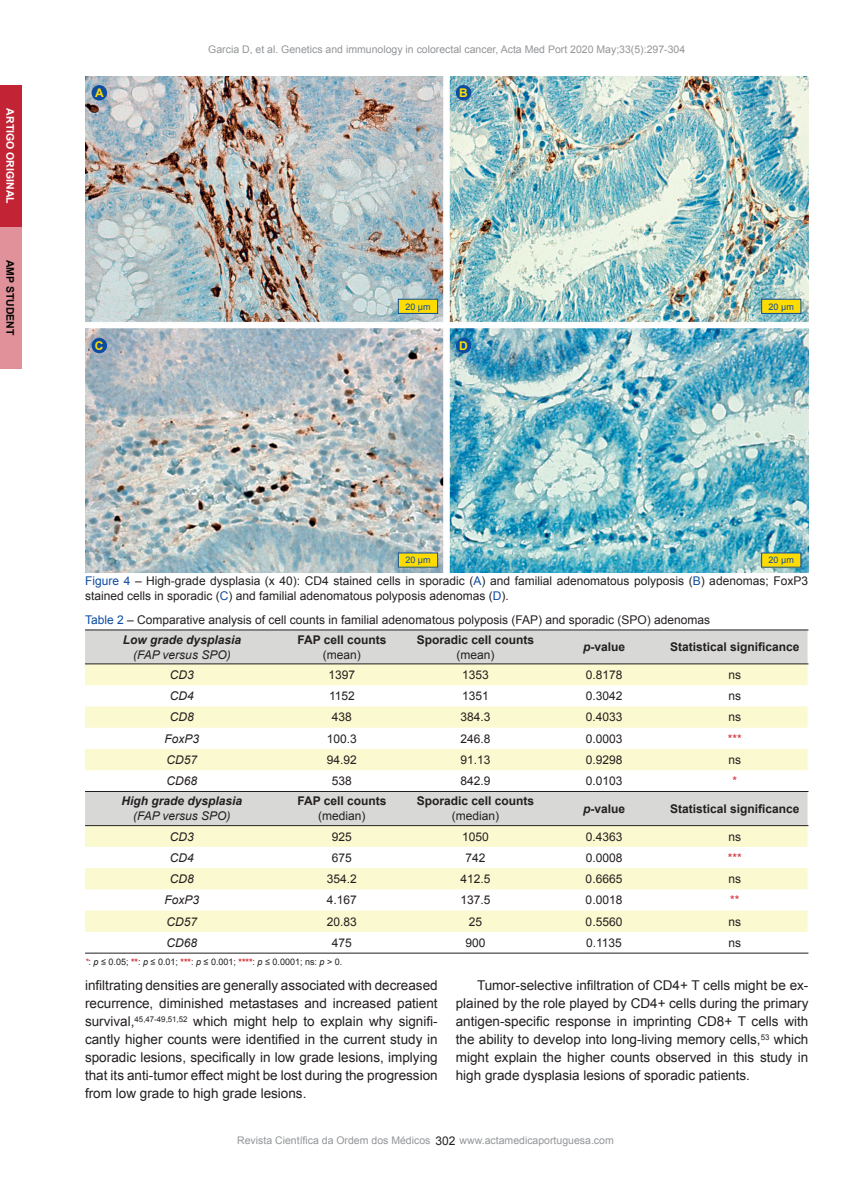
<style>
.page{position:relative;width:851px;height:1191px;background:#fff}
.page>*{position:absolute;margin:0;border:0;box-sizing:border-box;transform-origin:0 0}
.t1{font:13.5px/18px "Arial";color:#231f20;text-align:justify}
.t2{font:12px/20px "Arial";color:#231f20}
.t3{font:700 12px "Arial";color:#231f20}
.t4{font:italic 12px "Arial";color:#231f20}
.t5{font:italic 700 12px "Arial";color:#231f20}
.t6{font:12px "Arial";color:#d1232a}
.t7{font:700 12px "Arial";color:#ffdc01}
.t8{font:10.5px "Arial";color:#939598}
.t9{font:700 10.5px "Arial";color:#fff}
.t10{font:700 10.5px "Arial";color:#040503}
.t11{font:9px "Arial";color:#231f20}
.t12{font:9px "Arial";color:#0d4da1}
.s1{color:#0d4da1}
.s2{font-weight:700;font-style:italic}
.s3{font-style:italic}
.s4{font-style:italic;color:#d1232a}
.s5{font-weight:700;color:#d1232a}
</style>
<div class="page">
<div style="left:0;top:85px;width:22px;height:142px;background:#c22436"></div>
<div style="left:0;top:227px;width:22px;height:141px;background:#e0919a"></div>
<div style="left:85px;top:630px;width:722px;height:33px;background:#d8d8d7"></div>
<svg style="left:85px;top:664px;width:722px;height:268px;fill:#fbf9d7"></svg>
<hr style="left:85px;top:629px;width:723px;height:1px;background:#231f20">
<hr style="left:85px;top:663px;width:723px;height:1px;background:#231f20">
<hr style="left:85px;top:791px;width:723px;height:1px;background:#231f20">
<hr style="left:85px;top:825px;width:723px;height:1px;background:#231f20">
<hr style="left:85px;top:952px;width:723px;height:1px;background:#231f20">
<img style="left:85px;top:77px;width:723px;height:496px">
<div style="left:92px;top:85px;width:15px;height:16px;background:#0d4da1;border-radius:50%"></div>
<div style="left:92px;top:338px;width:15px;height:15px;background:#0d4da1;border-radius:50%"></div>
<div style="left:456px;top:85px;width:15px;height:16px;background:#0d4da1;border-radius:50%"></div>
<div style="left:456px;top:338px;width:15px;height:15px;background:#0d4da1;border-radius:50%"></div>
<div style="left:398px;top:299px;width:39px;height:14px;background:#ffdc01"></div>
<div style="left:398px;top:299px;width:40px;height:15px;border:1px solid #0d4da1"></div>
<div style="left:398px;top:553px;width:39px;height:14px;background:#ffdc01"></div>
<div style="left:398px;top:552px;width:40px;height:15px;border:1px solid #0d4da1"></div>
<div style="left:761px;top:299px;width:40px;height:14px;background:#ffdc01"></div>
<div style="left:761px;top:299px;width:40px;height:15px;border:1px solid #0d4da1"></div>
<div style="left:761px;top:553px;width:40px;height:14px;background:#ffdc01"></div>
<div style="left:761px;top:552px;width:40px;height:15px;border:1px solid #0d4da1"></div>
<p class="t9" style="left:18px;top:108px;width:97px;rotate:90deg">ARTIGO ORIGINAL</p>
<p class="t10" style="left:18px;top:260px;width:77px;rotate:90deg">AMP STUDENT</p>
<p class="t7" style="left:95px;top:84px;width:10px">A</p>
<p class="t7" style="left:95px;top:337px;width:10px">C</p>
<p class="t8" style="left:208px;top:42px;width:478px">Garcia D, et al. Genetics and immunology in colorectal cancer, Acta Med Port 2020 May;33(5):297-304</p>
<p class="t7" style="left:459px;top:84px;width:10px">B</p>
<p class="t12" style="left:405px;top:300px;width:27px">20 μm</p>
<p class="t7" style="left:459px;top:337px;width:10px">D</p>
<p class="t12" style="left:768px;top:300px;width:27px">20 μm</p>
<p class="t12" style="left:405px;top:554px;width:27px">20 μm</p>
<p class="t12" style="left:768px;top:554px;width:27px">20 μm</p>
<p class="t2" style="left:85px;top:573px;width:724px;line-height:15px"><span class="s1">Figure 4</span> – High-grade dysplasia (x 40): CD4 stained cells in sporadic (<span class="s1">A</span>) and familial adenomatous polyposis (<span class="s1">B</span>) adenomas; FoxP3 stained cells in sporadic (<span class="s1">C</span>) and familial adenomatous polyposis adenomas (<span class="s1">D</span>).</p>
<p class="t2" style="left:123px;top:609px;width:589px;text-indent:-38px"><span class="s1">Table 2</span> – Comparative analysis of cell counts in familial adenomatous polyposis (FAP) and sporadic (SPO) adenomas<br><span class="s2">Low grade dysplasia</span></p>
<p class="t4" style="left:133px;top:647px;width:99px">(FAP versus SPO)</p>
<p class="t3" style="left:417px;top:631px;width:119px">Sporadic cell counts</p>
<p class="t2" style="left:456px;top:644px;width:40px">(mean)</p>
<p class="t3" style="left:297px;top:631px;width:91px">FAP cell counts</p>
<p class="t2" style="left:323px;top:644px;width:40px">(mean)</p>
<p class="t3" style="left:583px;top:638px;width:44px"><span class="s3">p</span>-value</p>
<p class="t3" style="left:670px;top:638px;width:131px">Statistical significance</p>
<p class="t4" style="left:170px;top:667px;width:26px">CD3</p>
<p class="t2" style="left:329px;top:664px;width:28px">1397</p>
<p class="t2" style="left:462px;top:664px;width:28px">1353</p>
<p class="t2" style="left:586px;top:664px;width:38px">0.8178</p>
<p class="t2" style="left:728px;top:664px;width:14px">ns</p>
<p class="t4" style="left:170px;top:688px;width:25px">CD4</p>
<p class="t2" style="left:329px;top:686px;width:27px">1152</p>
<p class="t2" style="left:462px;top:686px;width:28px">1351</p>
<p class="t2" style="left:586px;top:686px;width:38px">0.3042</p>
<p class="t2" style="left:728px;top:686px;width:14px">ns</p>
<p class="t4" style="left:170px;top:709px;width:26px">CD8</p>
<p class="t2" style="left:332px;top:707px;width:22px">438</p>
<p class="t2" style="left:460px;top:707px;width:32px">384.3</p>
<p class="t2" style="left:586px;top:707px;width:38px">0.4033</p>
<p class="t2" style="left:728px;top:707px;width:14px">ns</p>
<p class="t4" style="left:165px;top:730px;width:36px">FoxP3</p>
<p class="t2" style="left:327px;top:728px;width:32px">100.3</p>
<p class="t2" style="left:460px;top:728px;width:32px">246.8</p>
<p class="t2" style="left:586px;top:728px;width:38px">0.0003</p>
<p class="t6" style="left:728px;top:730px;width:16px">***</p>
<p class="t4" style="left:167px;top:752px;width:32px">CD57</p>
<p class="t2" style="left:327px;top:749px;width:32px">94.92</p>
<p class="t2" style="left:460px;top:749px;width:32px">91.13</p>
<p class="t2" style="left:586px;top:749px;width:38px">0.9298</p>
<p class="t2" style="left:728px;top:749px;width:14px">ns</p>
<p class="t4" style="left:167px;top:773px;width:32px">CD68</p>
<p class="t2" style="left:332px;top:771px;width:22px">538</p>
<p class="t2" style="left:460px;top:771px;width:32px">842.9</p>
<p class="t2" style="left:585px;top:771px;width:38px">0.0103</p>
<p class="t6" style="left:732px;top:773px;width:6px">*</p>
<p class="t5" style="left:122px;top:793px;width:122px">High grade dysplasia</p>
<p class="t4" style="left:133px;top:808px;width:99px">(FAP versus SPO)</p>
<p class="t3" style="left:417px;top:792px;width:119px">Sporadic cell counts</p>
<p class="t2" style="left:452px;top:806px;width:49px">(median)</p>
<p class="t3" style="left:297px;top:792px;width:91px">FAP cell counts</p>
<p class="t2" style="left:318px;top:806px;width:49px">(median)</p>
<p class="t3" style="left:583px;top:800px;width:44px"><span class="s3">p</span>-value</p>
<p class="t3" style="left:670px;top:800px;width:131px">Statistical significance</p>
<p class="t4" style="left:170px;top:828px;width:26px">CD3</p>
<p class="t2" style="left:332px;top:826px;width:22px">925</p>
<p class="t2" style="left:462px;top:826px;width:28px">1050</p>
<p class="t2" style="left:585px;top:826px;width:38px">0.4363</p>
<p class="t2" style="left:728px;top:826px;width:14px">ns</p>
<p class="t4" style="left:170px;top:850px;width:25px">CD4</p>
<p class="t2" style="left:332px;top:847px;width:22px">675</p>
<p class="t2" style="left:465px;top:847px;width:22px">742</p>
<p class="t2" style="left:585px;top:847px;width:38px">0.0008</p>
<p class="t6" style="left:727px;top:849px;width:16px">***</p>
<p class="t4" style="left:170px;top:871px;width:26px">CD8</p>
<p class="t2" style="left:327px;top:869px;width:32px">354.2</p>
<p class="t2" style="left:460px;top:869px;width:32px">412.5</p>
<p class="t2" style="left:585px;top:869px;width:38px">0.6665</p>
<p class="t2" style="left:728px;top:869px;width:14px">ns</p>
<p class="t4" style="left:165px;top:892px;width:36px">FoxP3</p>
<p class="t2" style="left:327px;top:890px;width:32px">4.167</p>
<p class="t2" style="left:460px;top:890px;width:32px">137.5</p>
<p class="t2" style="left:585px;top:890px;width:38px">0.0018</p>
<p class="t6" style="left:730px;top:892px;width:11px">**</p>
<p class="t4" style="left:167px;top:913px;width:32px">CD57</p>
<p class="t2" style="left:327px;top:911px;width:32px">20.83</p>
<p class="t2" style="left:469px;top:911px;width:15px">25</p>
<p class="t2" style="left:585px;top:911px;width:38px">0.5560</p>
<p class="t2" style="left:728px;top:911px;width:14px">ns</p>
<p class="t4" style="left:167px;top:935px;width:32px">CD68</p>
<p class="t2" style="left:332px;top:932px;width:22px">475</p>
<p class="t2" style="left:465px;top:932px;width:22px">900</p>
<p class="t2" style="left:586px;top:932px;width:37px">0.1135</p>
<p class="t2" style="left:728px;top:932px;width:14px">ns</p>
<p class="t11" style="left:85px;top:955px;width:259px"><span class="s4">*</span>: <span class="s3">p</span> ≤ 0.05; <span class="s5">**</span>: <span class="s3">p</span> ≤ 0.01; <span class="s5">***</span>: <span class="s3">p</span> ≤ 0.001; <span class="s5">****</span>: <span class="s3">p</span> ≤ 0.0001; ns: <span class="s3">p</span> &gt; 0.</p>
<p class="t1" style="left:85px;top:976px;width:354px">infiltrating densities are generally associated with decreased recurrence, diminished metastases and increased patient survival,<sup>45,47-49,51,52</sup> which might help to explain why signifi&shy;cantly higher counts were identified in the current study in sporadic lesions, specifically in low grade lesions, implying that its anti-tumor effect might be lost during the progression from low grade to high grade lesions.</p>
<p class="t1" style="left:456px;top:976px;width:354px;text-indent:21px">Tumor-selective infiltration of CD4+ T cells might be ex&shy;plained by the role played by CD4+ cells during the primary antigen-specific response in imprinting CD8+ T cells with the ability to develop into long-living memory cells,<sup>53</sup> which might explain the higher counts observed in this study in high grade dysplasia lesions of sporadic patients.</p>
<p class="t2" style="left:435px;top:1130px;width:22px">302</p>
<p class="t8" style="left:237px;top:1133px;width:195px">Revista Científica da Ordem dos Médicos</p>
<p class="t8" style="left:459px;top:1133px;width:156px">www.actamedicaportuguesa.com</p>
</div>
